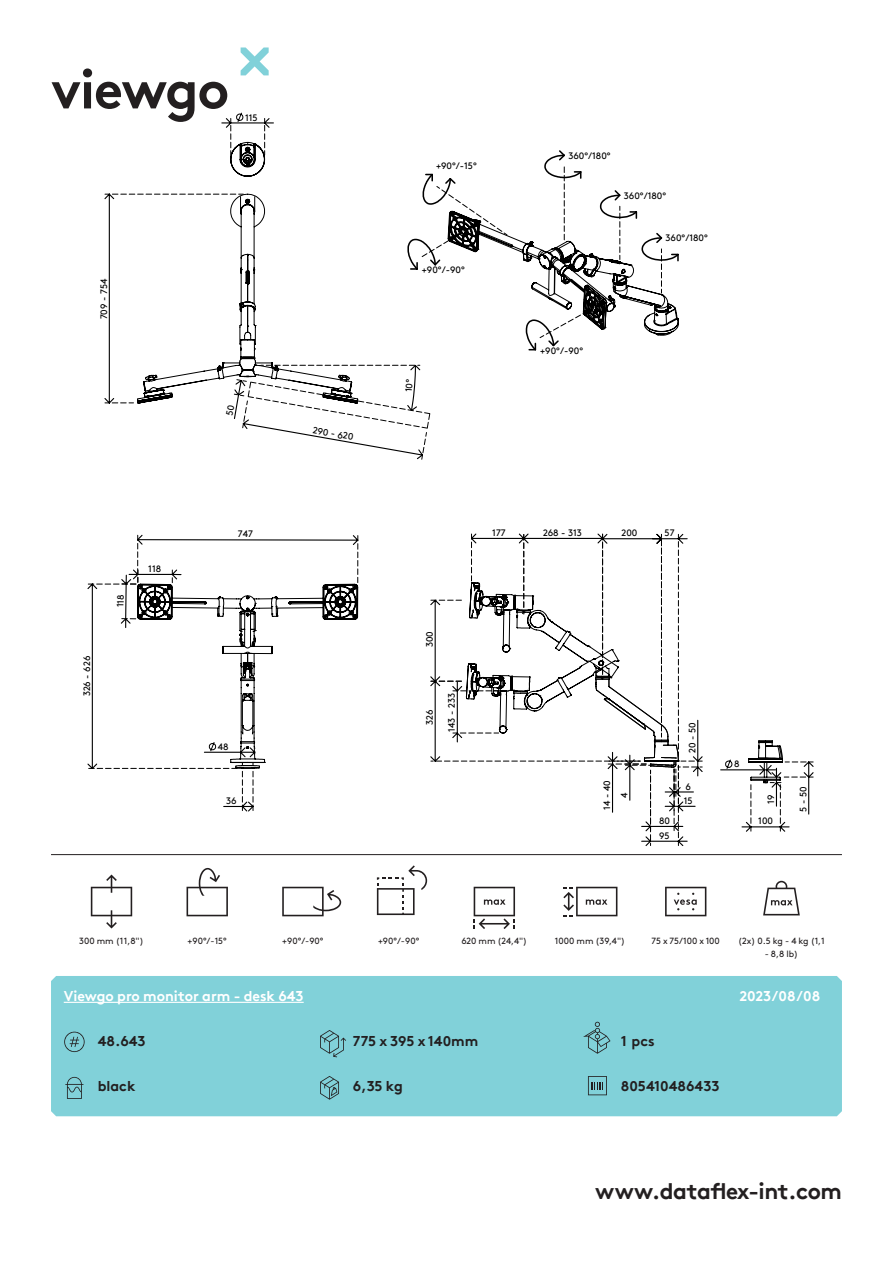
<style>
.page{position:relative;width:893px;height:1263px;background:#fff}
.page>*{position:absolute;margin:0;border:0;box-sizing:border-box;transform-origin:0 0}
.t1{font:700 54px "Brown Pro TT";letter-spacing:-.02em;color:#231f20}
.t2{font:700 22.5px "Brown Pro TT";letter-spacing:-.02em;color:#231f20}
.specificaties{font:700 14.25px "Brown Pro TT";color:#231f20}
.t3{font:700 14.25px "Brown Pro TT";color:#fff}
.t4{font:9.3px/17.2px "Brown Pro TT Regular Alt";color:#000;text-align:center}
.onderschrift{font:9px "Brown";color:#231f20}
</style>
<div class="page">
<svg style="left:241px;top:47px;width:28px;height:28px"></svg>
<hr style="left:51px;top:854px;width:791px;height:1px;background:#231f20">
<svg style="left:91px;top:874px;width:41px;height:54px"></svg>
<svg style="left:187px;top:868px;width:41px;height:48px"></svg>
<svg style="left:282px;top:887px;width:59px;height:29px"></svg>
<svg style="left:377px;top:865px;width:50px;height:50px"></svg>
<svg style="left:474px;top:887px;width:41px;height:42px"></svg>
<svg style="left:563px;top:887px;width:54px;height:29px"></svg>
<svg style="left:665px;top:887px;width:41px;height:29px"></svg>
<svg style="left:763px;top:881px;width:37px;height:34px"></svg>
<div style="left:51px;top:976px;width:791px;height:140px;background:#81d1d9"></div>
<svg style="left:137px;top:193px;width:136px;height:211px"></svg>
<svg style="left:407px;top:150px;width:272px;height:201px"></svg>
<svg style="left:430px;top:533px;width:272px;height:313px"></svg>
<svg style="left:720px;top:740px;width:93px;height:91px"></svg>
<svg style="left:221px;top:112px;width:53px;height:65px"></svg>
<svg style="left:64px;top:1032px;width:21px;height:20px"></svg>
<svg style="left:65px;top:1077px;width:18px;height:22px"></svg>
<svg style="left:320px;top:1030px;width:26px;height:27px"></svg>
<svg style="left:583px;top:1022px;width:27px;height:32px"></svg>
<svg style="left:320px;top:1076px;width:19px;height:24px"></svg>
<svg style="left:588px;top:1076px;width:19px;height:19px"></svg>
<hr style="left:64px;top:1002px;width:240px;height:1px;background:#fff">
<svg style="left:88px;top:534px;width:271px;height:277px"></svg>
<svg style="left:226px;top:364px;width:205px;height:96px"></svg>
<h1 class="t1" style="left:51px;top:46px;width:180px">viewgo</h1>
<p class="t4" style="left:245px;top:108px;width:14px">115</p>
<p class="t4" style="left:94px;top:319px;width:42px;rotate:-90deg">709 - 754</p>
<p class="t4" style="left:77px;top:696px;width:42px;rotate:-90deg">326 - 626</p>
<p class="t4" style="left:148px;top:559px;width:15px">118</p>
<p class="t4" style="left:238px;top:525px;width:17px">747</p>
<p class="t4" style="left:218px;top:737px;width:12px">48</p>
<p class="t4" style="left:226px;top:791px;width:12px">36</p>
<p class="t4" style="left:315px;top:421px;width:43px;rotate:10deg">290 - 620</p>
<p class="t4" style="left:436px;top:156px;width:42px">+90°/-15°</p>
<p class="t4" style="left:422px;top:260px;width:44px">+90°/-90°</p>
<p class="t4" style="left:568px;top:146px;width:44px">360°/180°</p>
<p class="t4" style="left:624px;top:186px;width:44px">360°/180°</p>
<p class="t4" style="left:666px;top:229px;width:44px">360°/180°</p>
<p class="t4" style="left:540px;top:341px;width:44px">+90°/-90°</p>
<p class="t4" style="left:492px;top:523px;width:15px">177</p>
<p class="t4" style="left:543px;top:523px;width:40px">268 - 313</p>
<p class="t4" style="left:622px;top:524px;width:17px">200</p>
<p class="t4" style="left:665px;top:524px;width:11px">57</p>
<p class="t4" style="left:420px;top:647px;width:18px;rotate:-90deg">300</p>
<p class="t4" style="left:420px;top:725px;width:17px;rotate:-90deg">326</p>
<p class="t4" style="left:442px;top:732px;width:40px;rotate:-90deg">143 - 233</p>
<p class="t4" style="left:598px;top:809px;width:31px;rotate:-90deg">14 - 40<br>4</p>
<p class="t4" style="left:659px;top:812px;width:12px;line-height:14.9px;text-align:left">80<br>95</p>
<p class="t4" style="left:683px;top:753px;width:32px;rotate:-90deg">20 - 50</p>
<p class="t4" style="left:685px;top:777px;width:7px">6</p>
<p class="t4" style="left:684px;top:791px;width:10px">15</p>
<p class="t4" style="left:734px;top:755px;width:7px">8</p>
<p class="t4" style="left:762px;top:803px;width:11px;rotate:-90deg">19</p>
<p class="t4" style="left:758px;top:812px;width:16px">100</p>
<p class="t4" style="left:794px;top:811px;width:27px;rotate:-90deg">5 - 50</p>
<p class="onderschrift" style="left:79px;top:934px;width:66px">300 mm (11,8")</p>
<p class="onderschrift" style="left:188px;top:934px;width:41px">+90°/-15°</p>
<p class="onderschrift" style="left:282px;top:934px;width:43px">+90°/-90°</p>
<p class="onderschrift" style="left:378px;top:934px;width:43px">+90°/-90°</p>
<p class="onderschrift" style="left:461px;top:934px;width:67px">620 mm (24,4")</p>
<p class="onderschrift" style="left:555px;top:934px;width:72px">1000 mm (39,4")</p>
<p class="onderschrift" style="left:652px;top:934px;width:70px">75 x 75/100 x 100</p>
<p class="onderschrift" style="left:738px;top:934px;width:88px">(2x) 0.5 kg - 4 kg (1,1</p>
<p class="onderschrift" style="left:765px;top:947px;width:35px">- 8,8 lb)</p>
<h3 class="t3" style="left:64px;top:985px;width:241px">Viewgo pro monitor arm - desk 643</h3>
<h3 class="t3" style="left:739px;top:985px;width:82px">2023/08/08</h3>
<h3 class="specificaties" style="left:98px;top:1029px;width:49px">48.643</h3>
<p class="specificaties" style="left:98px;top:1074px;width:39px">black</p>
<p class="specificaties" style="left:353px;top:1029px;width:127px">775 x 395 x 140mm</p>
<p class="specificaties" style="left:621px;top:1029px;width:35px">1 pcs</p>
<p class="specificaties" style="left:353px;top:1074px;width:51px">6,35 kg</p>
<h3 class="specificaties" style="left:621px;top:1074px;width:100px">805410486433</h3>
<h2 class="t2" style="left:595px;top:1173px;width:248px">www.dataflex-int.com</h2>
</div>
